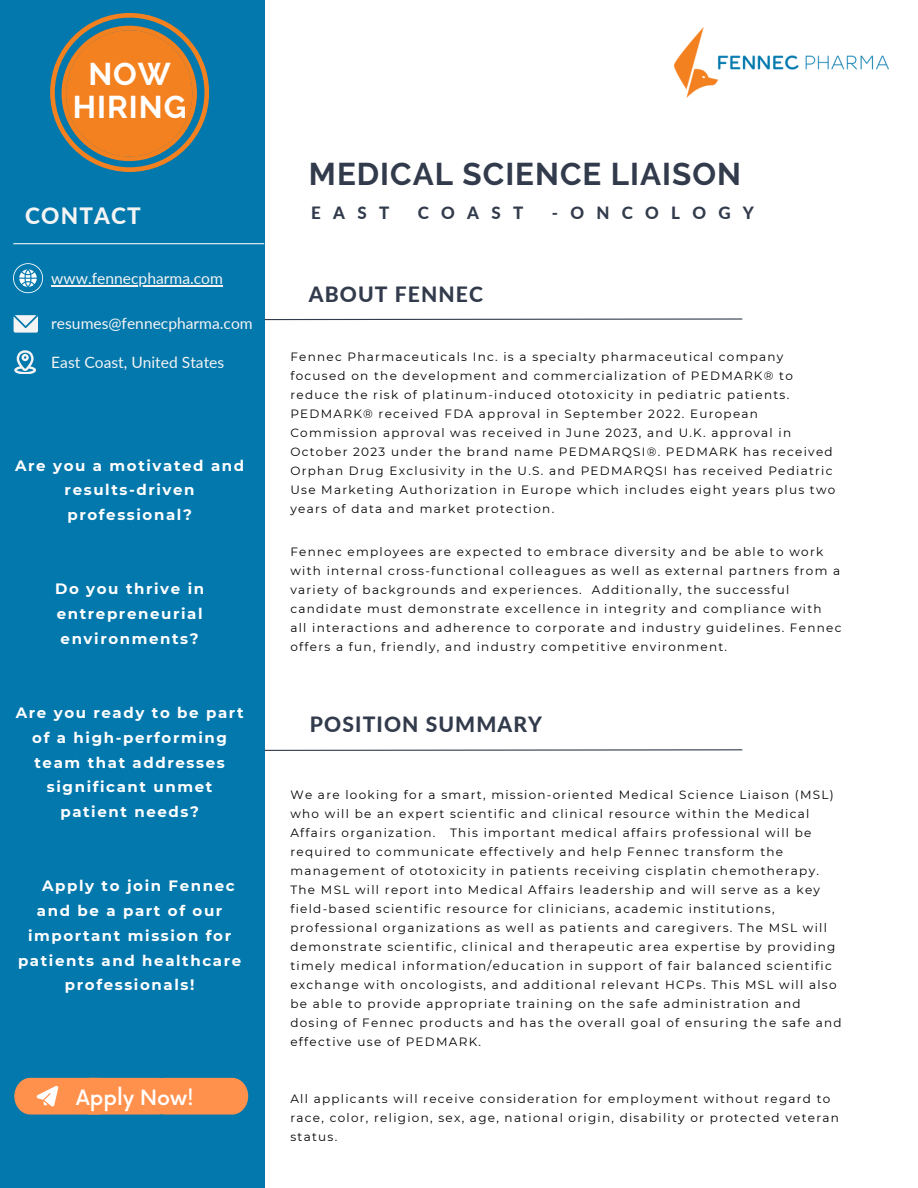
<style>
.page{position:relative;width:918px;height:1188px;background:#fff}
.page>*{position:absolute;margin:0;border:0;box-sizing:border-box;transform-origin:0 0}
.t1{font:700 31.35px "Raleway";letter-spacing:.03em;color:#323b4c}
.t2{font:700 31.35px/32.7px "Raleway";letter-spacing:.03em;color:#fff;text-align:center}
.t3{font:800 22.5px "Lato";letter-spacing:.055em;color:#f4f4f4}
.t4{font:800 21px "Lato";letter-spacing:.055em;color:#323b4c}
.t5{font:500 20.55px "Now";color:#fff}
.t6{font:800 16.95px "Lato";letter-spacing:.725em;color:#323b4c}
.t7{font:15.6px "Lato";color:#f4f4f4}
.t8{font:700 15px/24.8px "Montserrat";letter-spacing:.105em;color:#fff;text-align:center}
.t9{font:12px/19px "Montserrat";letter-spacing:.105em;color:#000}
</style>
<div class="page">
<div style="left:0;top:0;width:264px;height:1188px;background:#0378ad"></div>
<svg style="left:264px;top:318px;width:479px;height:3px"></svg>
<hr style="left:14px;top:243px;width:250px;height:1px;background:#f4f4f4">
<svg style="left:14px;top:315px;width:24px;height:18px"></svg>
<svg style="left:14px;top:350px;width:22px;height:24px"></svg>
<hr style="left:51px;top:285px;width:172px;height:1px;background:#f4f4f4">
<svg style="left:13px;top:263px;width:30px;height:30px"></svg>
<svg style="left:50px;top:13px;width:159px;height:159px"></svg>
<img style="left:674px;top:28px;width:214px;height:69px">
<svg style="left:264px;top:749px;width:479px;height:3px"></svg>
<svg style="left:14px;top:1078px;width:234px;height:37px;background:#f49255"></svg>
<h5 class="t2" style="left:73px;top:58px;width:115px">NOW<br>HIRING</h5>
<p class="t3" style="left:25px;top:202px;width:117px">CONTACT</p>
<p class="t7" style="left:51px;top:268px;width:173px">www.fennecpharma.com</p>
<h5 class="t7" style="left:51px;top:314px;width:203px">resumes@fennecpharma.com</h5>
<p class="t7" style="left:51px;top:353px;width:174px">East Coast, United States</p>
<p class="t8" style="left:15px;top:453px;width:231px">Are you a motivated and results-driven professional?</p>
<h1 class="t8" style="left:55px;top:577px;width:151px;text-align:justify">Do you thrive in entrepreneurial environments?</h1>
<h4 class="t8" style="left:16px;top:700px;width:229px">Are you ready to be part of a high-performing team that addresses significant unmet patient needs?</h4>
<h2 class="t8" style="left:42px;top:874px;width:194px">Apply to join Fennec</h2>
<h2 class="t8" style="left:37px;top:898px;width:187px">and be a part of our</h2>
<h2 class="t8" style="left:28px;top:923px;width:205px">important mission for</h2>
<h2 class="t8" style="left:18px;top:948px;width:225px">patients and healthcare</h2>
<h2 class="t8" style="left:65px;top:973px;width:131px">professionals!</h2>
<p class="t5" style="left:76px;top:1087px;width:119px">Apply Now!</p>
<h1 class="t1" style="left:309px;top:155px;width:433px">MEDICAL SCIENCE LIAISON</h1>
<p class="t6" style="left:311px;top:202px;width:79px">EAST</p>
<p class="t6" style="left:418px;top:202px;width:107px">COAST</p>
<p class="t6" style="left:552px;top:202px;width:204px">-ONCOLOGY</p>
<h2 class="t4" style="left:309px;top:282px;width:176px">ABOUT FENNEC</h2>
<p class="t9" style="left:290px;top:347px;width:547px">Fennec Pharmaceuticals Inc. is a specialty pharmaceutical company focused on the development and commercialization of PEDMARK® to reduce the risk of platinum-induced ototoxicity in pediatric patients.<br>PEDMARK® received FDA approval in September 2022. European Commission approval was received in June 2023, and U.K. approval in October 2023 under the brand name PEDMARQSI®. PEDMARK has received Orphan Drug Exclusivity in the U.S. and PEDMARQSI has received Pediatric Use Marketing Authorization in Europe which includes eight years plus two years of data and market protection.</p>
<h5 class="t9" style="left:290px;top:543px;width:553px">Fennec employees are expected to embrace diversity and be able to work with internal cross-functional colleagues as well as external partners from a variety of backgrounds and experiences. Additionally, the successful candidate must demonstrate excellence in integrity and compliance with<br>all interactions and adherence to corporate and industry guidelines. Fennec offers a fun, friendly, and industry competitive environment.</h5>
<p class="t4" style="left:310px;top:712px;width:234px">POSITION SUMMARY</p>
<h6 class="t9" style="left:290px;top:786px;width:553px">We are looking for a smart, mission-oriented Medical Science Liaison (MSL) who will be an expert scientific and clinical resource within the Medical Affairs organization. This important medical affairs professional will be required to communicate effectively and help Fennec transform the management of ototoxicity in patients receiving cisplatin chemotherapy.<br>The MSL will report into Medical Affairs leadership and will serve as a key field-based scientific resource for clinicians, academic institutions, professional organizations as well as patients and caregivers. The MSL will demonstrate scientific, clinical and therapeutic area expertise by providing timely medical information/education in support of fair balanced scientific exchange with oncologists, and additional relevant HCPs. This MSL will also be able to provide appropriate training on the safe administration and dosing of Fennec products and has the overall goal of ensuring the safe and effective use of PEDMARK.</h6>
<h6 class="t9" style="left:290px;top:1090px;width:550px">All applicants will receive consideration for employment without regard to race, color, religion, sex, age, national origin, disability or protected veteran status.</h6>
</div>
